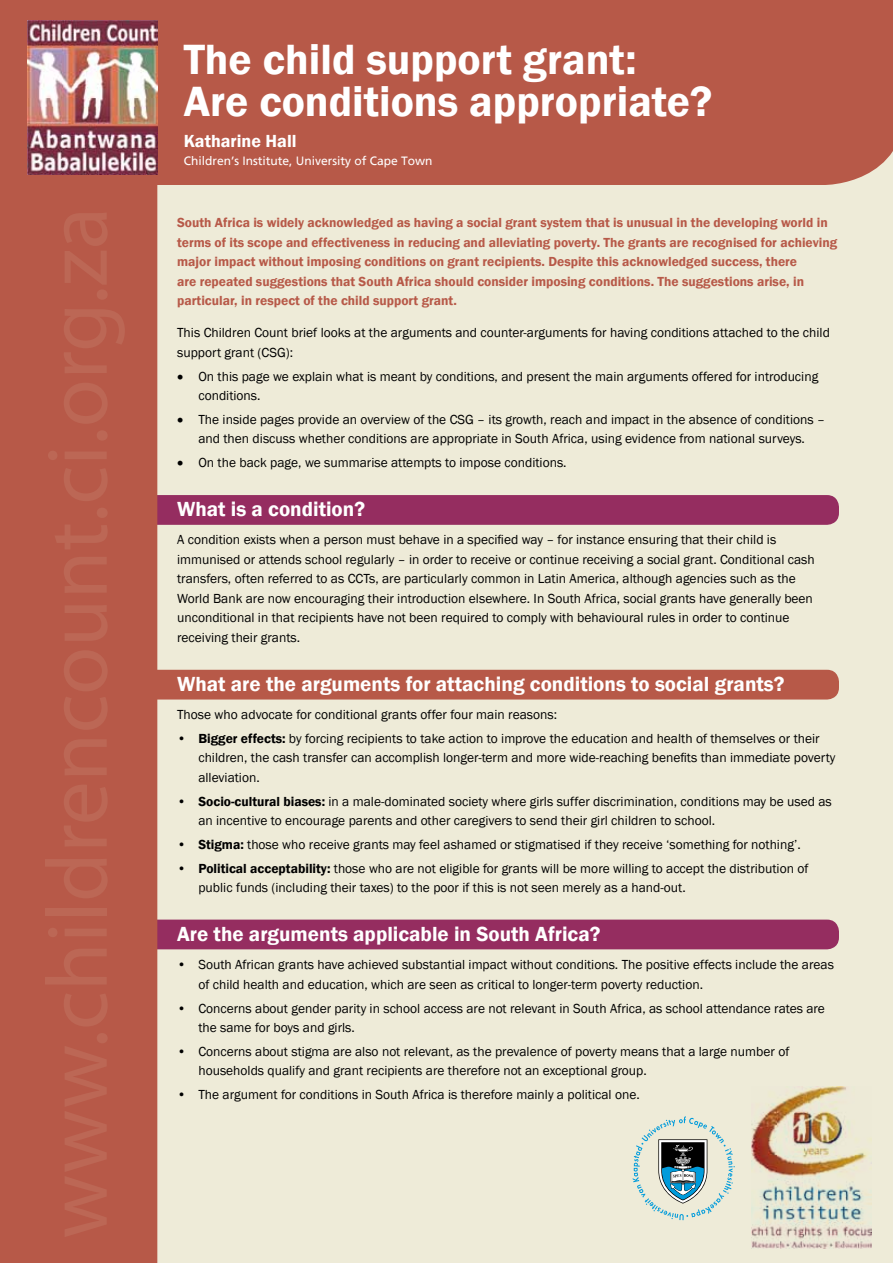
<style>
.page{position:relative;width:893px;height:1263px;background:#fff}
.page>*{position:absolute;margin:0;border:0;box-sizing:border-box;transform-origin:0 0}
.t1{font:600 43.5px/42px "Franklin Gothic";color:#fff}
.t2{font:600 21px "Franklin Gothic";color:#fff}
.t3{font:600 18px "Franklin Gothic";color:#fff}
.t4{font:13.5px/19.5px "Franklin Gothic";color:#000}
.t5{font:600 13.5px/19.5px "Franklin Gothic";color:#b75948}
.t6{font:12px "Frutiger Linotype";color:#fff}
.s1{font-weight:600}
</style>
<div class="page">
<div style="left:150px;top:21px;width:743px;height:1242px;background:#eeebd8"></div>
<div style="left:119px;top:495px;width:720px;height:30px;background:#952d60;border-radius:12px"></div>
<div style="left:119px;top:919px;width:720px;height:30px;background:#952d60;border-radius:12px"></div>
<div style="left:119px;top:670px;width:720px;height:29px;background:#b75948;border-radius:12px"></div>
<div style="left:0;top:185px;width:157px;height:1078px;background:#b75948"></div>
<div style="left:0;top:0;width:893px;height:185px;background:#b75948"></div>
<img style="left:28px;top:21px;width:129px;height:153px">
<div style="left:795px;top:0;width:98px;height:64px;background:#b75948"></div>
<svg style="left:633px;top:1116px;width:102px;height:104px"></svg>
<img style="left:752px;top:1086px;width:120px;height:162px">
<h1 class="t1" style="left:184px;top:39px;width:530px">The child support grant:<br>Are conditions appropriate?</h1>
<h3 class="t3" style="left:184px;top:130px;width:114px">Katharine Hall</h3>
<p class="t6" style="left:184px;top:154px;width:250px">Children’s Institute, University of Cape Town</p>
<p class="t5" style="left:177px;top:213px;width:662px">South Africa is widely acknowledged as having a social grant system that is unusual in the developing world in terms of its scope and effectiveness in reducing and alleviating poverty. The grants are recognised for achieving major impact without imposing conditions on grant recipients. Despite this acknowledged success, there<br>are repeated suggestions that South Africa should consider imposing conditions. The suggestions arise, in particular, in respect of the child support grant.</p>
<p class="t4" style="left:177px;top:323px;width:654px">This Children Count brief looks at the arguments and counter-arguments for having conditions attached to the child support grant (CSG):</p>
<p class="t4" style="left:198px;top:367px;width:621px;text-indent:-21px">• On this page we explain what is meant by conditions, and present the main arguments offered for introducing conditions.</p>
<p class="t4" style="left:177px;top:410px;width:649px;text-align:center">• The inside pages provide an overview of the CSG – its growth, reach and impact in the absence of conditions – and then discuss whether conditions are appropriate in South Africa, using evidence from national surveys.</p>
<p class="t4" style="left:177px;top:453px;width:391px">• On the back page, we summarise attempts to impose conditions.</p>
<h2 class="t2" style="left:177px;top:496px;width:190px">What is a condition?</h2>
<p class="t4" style="left:177px;top:530px;width:639px">A condition exists when a person must behave in a specified way – for instance ensuring that their child is immunised or attends school regularly – in order to receive or continue receiving a social grant. Conditional cash transfers, often referred to as CCTs, are particularly common in Latin America, although agencies such as the World Bank are now encouraging their introduction elsewhere. In South Africa, social grants have generally been unconditional in that recipients have not been required to comply with behavioural rules in order to continue receiving their grants.</p>
<h2 class="t2" style="left:177px;top:671px;width:609px">What are the arguments for attaching conditions to social grants?</h2>
<p class="t4" style="left:177px;top:705px;width:381px">Those who advocate for conditional grants offer four main reasons:</p>
<p class="t4" style="left:198px;top:729px;width:639px;text-indent:-21px">• <span class="s1">Bigger effects:</span> by forcing recipients to take action to improve the education and health of themselves or their children, the cash transfer can accomplish longer-term and more wide-reaching benefits than immediate poverty alleviation.</p>
<p class="t4" style="left:198px;top:792px;width:635px;text-indent:-21px">• <span class="s1">Socio-cultural biases:</span> in a male-dominated society where girls suffer discrimination, conditions may be used as an incentive to encourage parents and other caregivers to send their girl children to school.</p>
<p class="t4" style="left:177px;top:835px;width:625px">• <span class="s1">Stigma:</span> those who receive grants may feel ashamed or stigmatised if they receive ‘something for nothing’.</p>
<p class="t4" style="left:198px;top:859px;width:612px;text-indent:-21px">• <span class="s1">Political acceptability:</span> those who are not eligible for grants will be more willing to accept the distribution of public funds (including their taxes) to the poor if this is not seen merely as a hand-out.</p>
<h2 class="t2" style="left:177px;top:921px;width:425px">Are the arguments applicable in South Africa?</h2>
<p class="t4" style="left:198px;top:955px;width:637px;text-indent:-21px">• South African grants have achieved substantial impact without conditions. The positive effects include the areas of child health and education, which are seen as critical to longer-term poverty reduction.</p>
<p class="t4" style="left:198px;top:999px;width:628px;text-indent:-21px">• Concerns about gender parity in school access are not relevant in South Africa, as school attendance rates are the same for boys and girls.</p>
<p class="t4" style="left:198px;top:1042px;width:592px;text-indent:-21px">• Concerns about stigma are also not relevant, as the prevalence of poverty means that a large number of households qualify and grant recipients are therefore not an exceptional group.</p>
<p class="t4" style="left:177px;top:1085px;width:464px">• The argument for conditions in South Africa is therefore mainly a political one.</p>
</div>
